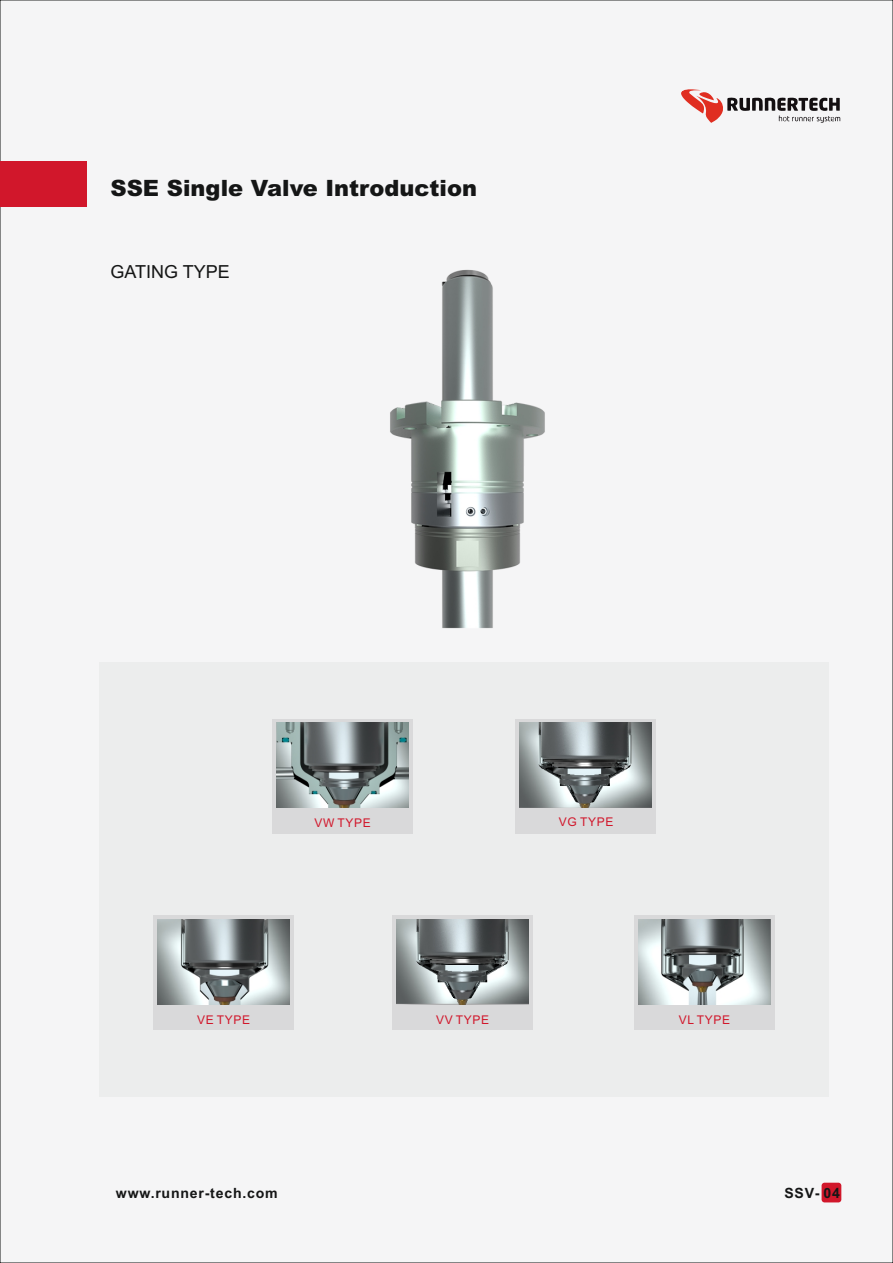
<style>
.page{position:relative;width:893px;height:1263px;background:#f5f5f6}
.page>*{position:absolute;margin:0;border:0;box-sizing:border-box;transform-origin:0 0}
.t1{font:900 22.5px "Arial";color:#151616}
.t2{font:18px "Arial";color:#151616}
.t3{font:700 14.1px "Arial";letter-spacing:.055em;color:#151616}
.t4{font:12px "Arial";letter-spacing:.055em;color:#d1172b}
</style>
<div class="page">
<div style="left:99px;top:663px;width:730px;height:434px;background:#eceded"></div>
<div style="left:0;top:162px;width:87px;height:45px;background:#d1172b"></div>
<div style="left:272px;top:719px;width:140px;height:114px;background:#d9d9da"></div>
<div style="left:515px;top:719px;width:140px;height:114px;background:#d9d9da"></div>
<div style="left:153px;top:915px;width:140px;height:115px;background:#d9d9da"></div>
<div style="left:392px;top:915px;width:140px;height:115px;background:#d9d9da"></div>
<div style="left:634px;top:915px;width:140px;height:115px;background:#d9d9da"></div>
<img style="left:157px;top:919px;width:132px;height:85px">
<img style="left:638px;top:919px;width:132px;height:85px">
<img style="left:519px;top:723px;width:132px;height:85px">
<img style="left:276px;top:723px;width:132px;height:85px">
<img style="left:396px;top:919px;width:132px;height:85px">
<div style="left:822px;top:1183px;width:19px;height:19px;background:#d1172b;border-radius:3px"></div>
<svg style="left:681px;top:89px;width:159px;height:34px"></svg>
<img style="left:383px;top:265px;width:170px;height:398px">
<h1 class="t1" style="left:110px;top:180px;width:368px">SSE Single Valve Introduction</h1>
<h2 class="t2" style="left:110px;top:265px;width:121px">GATING TYPE</h2>
<p class="t4" style="left:314px;top:818px;width:58px">VW TYPE</p>
<p class="t4" style="left:559px;top:818px;width:56px">VG TYPE</p>
<p class="t4" style="left:197px;top:1015px;width:55px">VE TYPE</p>
<p class="t4" style="left:436px;top:1015px;width:55px">VV TYPE</p>
<p class="t4" style="left:679px;top:1015px;width:53px">VL TYPE</p>
<p class="t3" style="left:116px;top:1187px;width:163px">www.runner-tech.com</p>
<p class="t3" style="left:784px;top:1187px;width:57px">SSV- 04</p>
</div>
